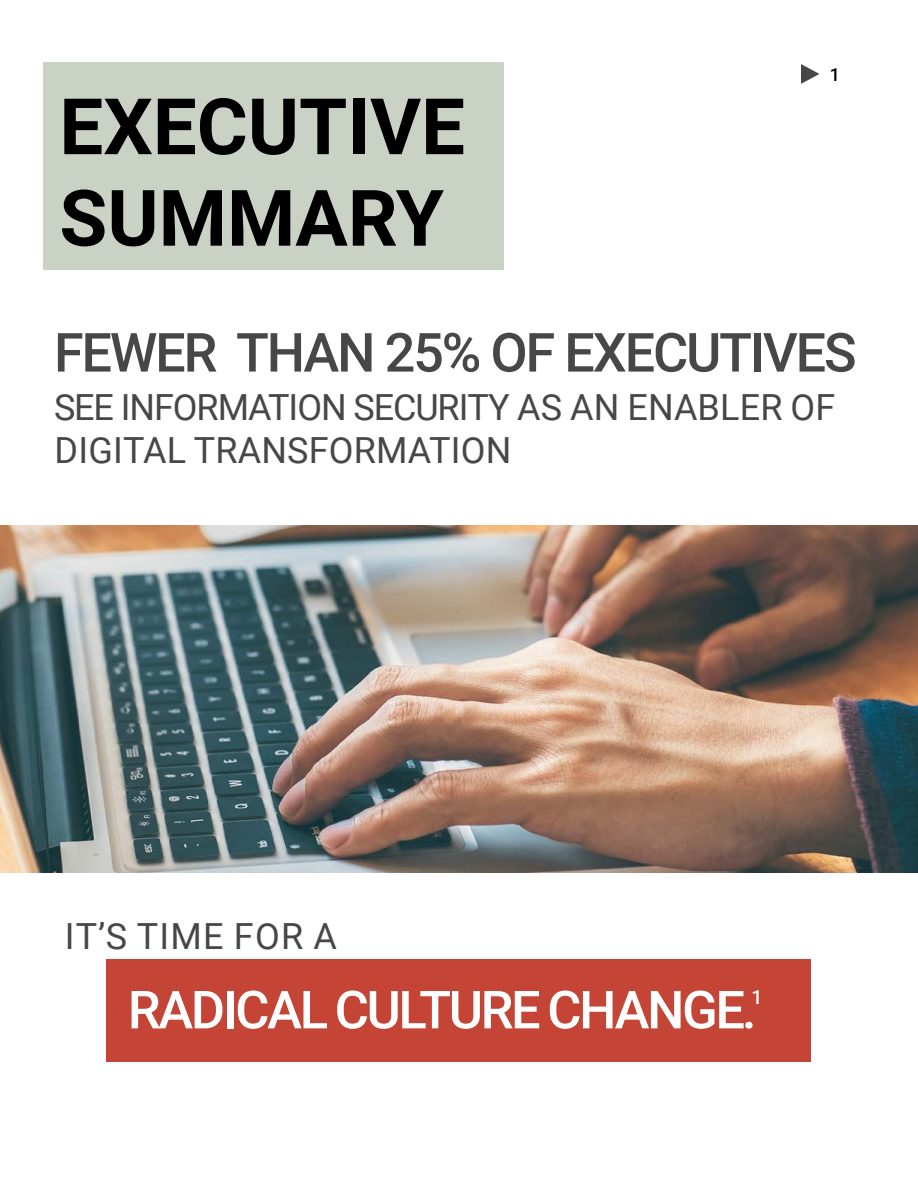
<style>
.page{position:relative;width:918px;height:1188px;background:#fff}
.page>*{position:absolute;margin:0;border:0;box-sizing:border-box;transform-origin:0 0}
.t1{font:700 78px/91.5px "Roboto";color:#000}
.t2{font:500 54px "Roboto";letter-spacing:-.04em;color:#474747}
.t3{font:500 52.5px "Roboto";letter-spacing:-.045em;color:#fff}
.t4{font:36px/43.2px "Roboto";letter-spacing:.005em;color:#474747}
.t5{font:36px "Roboto";letter-spacing:.035em;color:#474747}
.t6{font:500 19.5px "Roboto";color:#fff}
.t7{font:500 18px "Roboto";color:#000}
</style>
<div class="page">
<svg style="left:801px;top:64px;width:19px;height:20px"></svg>
<img style="left:0;top:526px;width:918px;height:347px">
<div style="left:43px;top:63px;width:461px;height:207px;background:#cad2c5"></div>
<div style="left:106px;top:959px;width:704px;height:103px;background:#c44536"></div>
<h1 class="t1" style="left:59px;top:78px;width:407px">EXECUTIVE<br>SUMMARY</h1>
<p class="t7" style="left:830px;top:62px;width:12px">1</p>
<h2 class="t2" style="left:54px;top:315px;width:804px">FEWER THAN 25% OF EXECUTIVES</h2>
<p class="t4" style="left:54px;top:384px;width:783px">SEE INFORMATION SECURITY AS AN ENABLER OF<br>DIGITAL TRANSFORMATION</p>
<p class="t5" style="left:65px;top:911px;width:273px">IT’S TIME FOR A</p>
<p class="t6" style="left:752px;top:984px;width:13px">1</p>
<h3 class="t3" style="left:128px;top:973px;width:630px">RADICAL CULTURE CHANGE.</h3>
</div>
